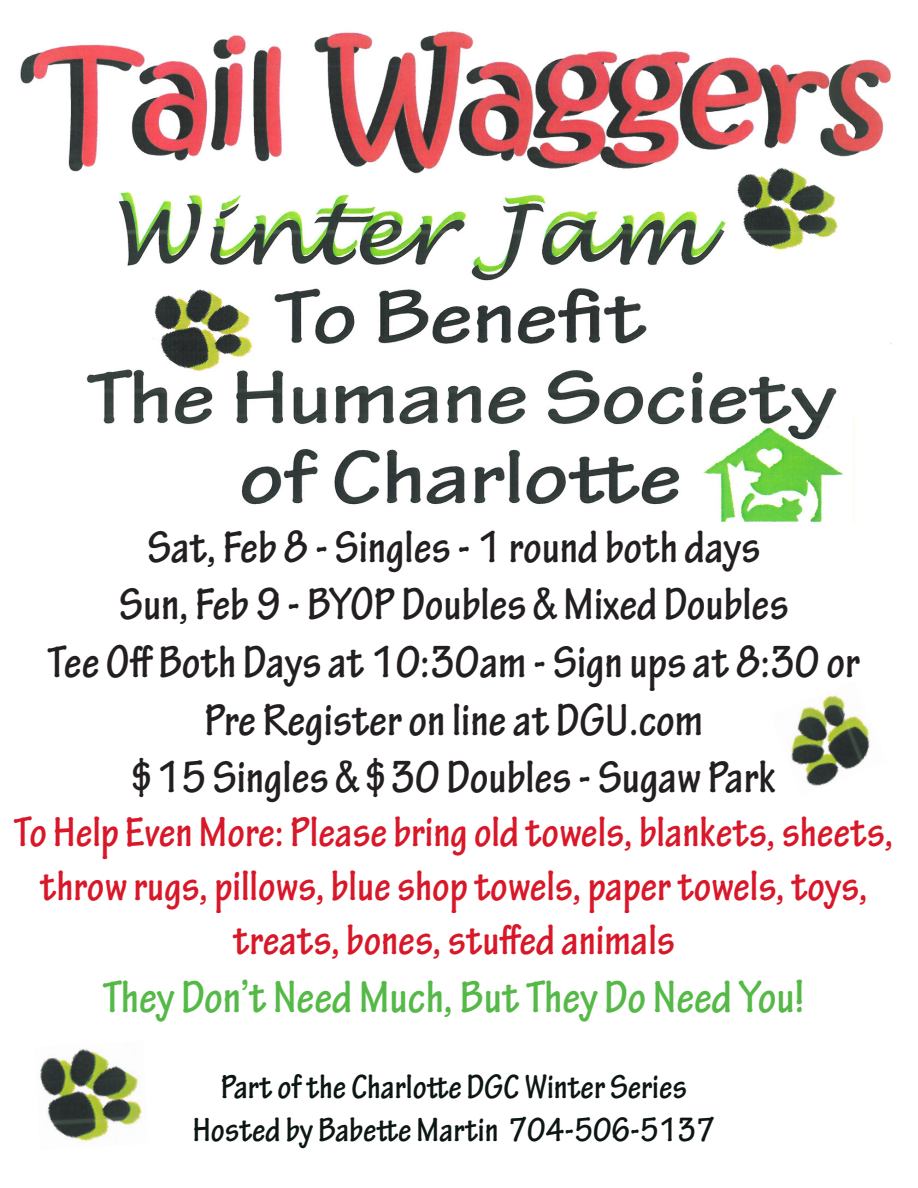
<style>
.page{position:relative;width:918px;height:1188px;background:#fff}
.page>*{position:absolute;margin:0;border:0;box-sizing:border-box;transform-origin:0 0}
.t1{font:700 condensed 48px "Tekton Pro";color:#231f20}
.t2{font:700 condensed 48px "Tekton Pro";color:#55b947}
.t3{font:700 condensed 45px/54px "Tekton Pro";color:#d81829;text-align:center}
.t4{font:700 condensed 36px "Tekton Pro";color:#0c1613}
</style>
<div class="page">
<img style="left:20px;top:31px;width:872px;height:492px">
<img style="left:791px;top:695px;width:79px;height:91px">
<img style="left:40px;top:1048px;width:102px;height:94px">
<p class="t1" style="left:148px;top:519px;width:614px">Sat, Feb 8 - Singles - 1 round both days</p>
<p class="t1" style="left:119px;top:576px;width:671px">Sun, Feb 9 - BYOP Doubles &amp; Mixed Doubles</p>
<p class="t1" style="left:48px;top:634px;width:814px">Tee Off Both Days at 10:30am - Sign ups at 8:30 or</p>
<p class="t1" style="left:205px;top:692px;width:500px">Pre Register on line at DGU.com</p>
<p class="t1" style="left:132px;top:749px;width:646px">$15 Singles &amp; $30 Doubles - Sugaw Park</p>
<p class="t3" style="left:14px;top:806px;width:881px">To Help Even More: Please bring old towels, blankets, sheets, throw rugs, pillows, blue shop towels, paper towels, toys, treats, bones, stuffed animals</p>
<p class="t2" style="left:103px;top:969px;width:703px">They Don’t Need Much, But They Do Need You!</p>
<p class="t4" style="left:221px;top:1066px;width:467px">Part of the Charlotte DGC Winter Series</p>
<p class="t4" style="left:193px;top:1109px;width:523px">Hosted by Babette Martin 704-506-5137</p>
</div>
